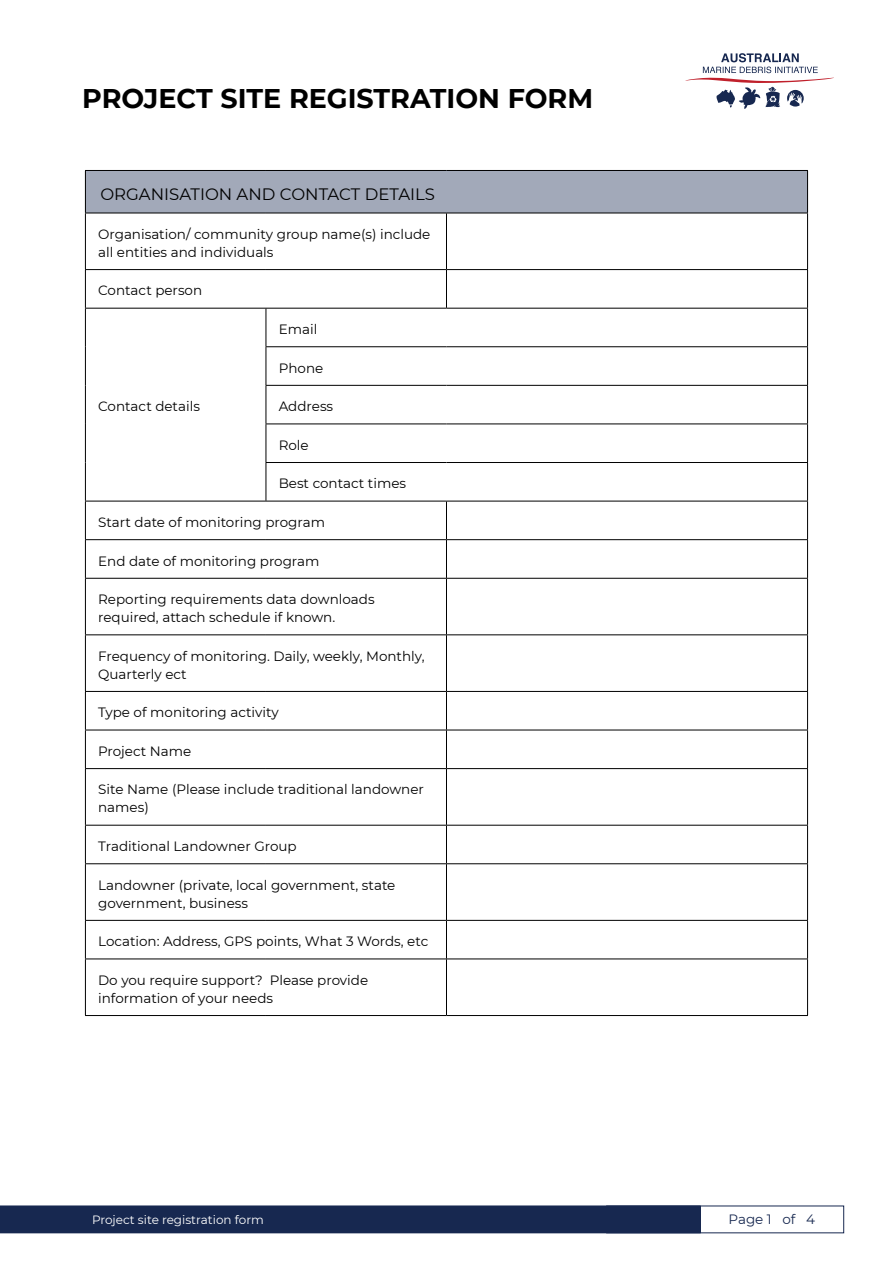
<style>
.page{position:relative;width:893px;height:1263px;background:#fff}
.page>*{position:absolute;margin:0;border:0;box-sizing:border-box;transform-origin:0 0}
.t1{font:700 27px "Montserrat";color:#000}
.t2{font:16.5px "Montserrat";color:#000}
.t3{font:13.5px/18px "Montserrat";color:#000}
.t4{font:13.5px "Montserrat";color:#172850}
.t5{font:12px "Montserrat";color:#fff}
</style>
<div class="page">
<svg style="left:685px;top:53px;width:149px;height:56px"></svg>
<div style="left:0;top:1205px;width:701px;height:28px;background:#172850"></div>
<div style="left:606px;top:1205px;width:238px;height:28px;border:1px solid #172850"></div>
<div style="left:85px;top:170px;width:722px;height:43px;background:#a2a9b9"></div>
<svg style="left:86px;top:270px;width:721px;height:690px"></svg>
<hr style="left:85px;top:213px;width:1px;height:56px;background:#000">
<hr style="left:446px;top:213px;width:1px;height:56px;background:#000">
<hr style="left:807px;top:213px;width:1px;height:56px;background:#000">
<hr style="left:85px;top:269px;width:181px;height:1px;background:#000">
<hr style="left:85px;top:270px;width:1px;height:38px;background:#000">
<hr style="left:266px;top:269px;width:180px;height:1px;background:#000">
<hr style="left:446px;top:269px;width:362px;height:1px;background:#000">
<hr style="left:446px;top:270px;width:1px;height:38px;background:#000">
<hr style="left:807px;top:270px;width:1px;height:38px;background:#000">
<hr style="left:85px;top:308px;width:181px;height:1px;background:#000">
<hr style="left:85px;top:309px;width:1px;height:38px;background:#000">
<hr style="left:266px;top:308px;width:180px;height:1px;background:#000">
<hr style="left:85px;top:347px;width:1px;height:38px;background:#000">
<hr style="left:85px;top:385px;width:1px;height:39px;background:#000">
<hr style="left:85px;top:424px;width:1px;height:38px;background:#000">
<hr style="left:85px;top:462px;width:1px;height:39px;background:#000">
<hr style="left:266px;top:309px;width:1px;height:37px;background:#000">
<hr style="left:446px;top:308px;width:362px;height:1px;background:#000">
<hr style="left:807px;top:309px;width:1px;height:37px;background:#000">
<hr style="left:266px;top:347px;width:1px;height:38px;background:#000">
<hr style="left:807px;top:347px;width:1px;height:38px;background:#000">
<hr style="left:266px;top:386px;width:1px;height:37px;background:#000">
<hr style="left:807px;top:386px;width:1px;height:37px;background:#000">
<hr style="left:266px;top:424px;width:1px;height:38px;background:#000">
<hr style="left:807px;top:424px;width:1px;height:38px;background:#000">
<hr style="left:266px;top:463px;width:1px;height:38px;background:#000">
<hr style="left:807px;top:463px;width:1px;height:38px;background:#000">
<hr style="left:266px;top:346px;width:180px;height:1px;background:#000">
<hr style="left:446px;top:346px;width:362px;height:1px;background:#000">
<hr style="left:266px;top:385px;width:180px;height:1px;background:#000">
<hr style="left:446px;top:385px;width:362px;height:1px;background:#000">
<hr style="left:266px;top:423px;width:180px;height:1px;background:#000">
<hr style="left:446px;top:423px;width:362px;height:1px;background:#000">
<hr style="left:266px;top:462px;width:180px;height:1px;background:#000">
<hr style="left:446px;top:462px;width:362px;height:1px;background:#000">
<hr style="left:85px;top:501px;width:181px;height:1px;background:#000">
<hr style="left:85px;top:501px;width:1px;height:38px;background:#000">
<hr style="left:266px;top:501px;width:180px;height:1px;background:#000">
<hr style="left:85px;top:539px;width:181px;height:1px;background:#000">
<hr style="left:85px;top:540px;width:1px;height:38px;background:#000">
<hr style="left:266px;top:539px;width:180px;height:1px;background:#000">
<hr style="left:85px;top:578px;width:181px;height:1px;background:#000">
<hr style="left:85px;top:579px;width:1px;height:55px;background:#000">
<hr style="left:266px;top:578px;width:180px;height:1px;background:#000">
<hr style="left:85px;top:634px;width:181px;height:1px;background:#000">
<hr style="left:85px;top:635px;width:1px;height:56px;background:#000">
<hr style="left:266px;top:634px;width:180px;height:1px;background:#000">
<hr style="left:85px;top:691px;width:181px;height:1px;background:#000">
<hr style="left:85px;top:692px;width:1px;height:38px;background:#000">
<hr style="left:266px;top:691px;width:180px;height:1px;background:#000">
<hr style="left:85px;top:730px;width:181px;height:1px;background:#000">
<hr style="left:85px;top:730px;width:1px;height:38px;background:#000">
<hr style="left:266px;top:730px;width:180px;height:1px;background:#000">
<hr style="left:85px;top:768px;width:181px;height:1px;background:#000">
<hr style="left:85px;top:769px;width:1px;height:56px;background:#000">
<hr style="left:266px;top:768px;width:180px;height:1px;background:#000">
<hr style="left:85px;top:825px;width:181px;height:1px;background:#000">
<hr style="left:85px;top:825px;width:1px;height:38px;background:#000">
<hr style="left:266px;top:825px;width:180px;height:1px;background:#000">
<hr style="left:85px;top:863px;width:181px;height:1px;background:#000">
<hr style="left:85px;top:864px;width:1px;height:56px;background:#000">
<hr style="left:266px;top:863px;width:180px;height:1px;background:#000">
<hr style="left:85px;top:920px;width:181px;height:1px;background:#000">
<hr style="left:85px;top:921px;width:1px;height:37px;background:#000">
<hr style="left:266px;top:920px;width:180px;height:1px;background:#000">
<hr style="left:85px;top:958px;width:181px;height:1px;background:#000">
<hr style="left:85px;top:959px;width:1px;height:56px;background:#000">
<hr style="left:266px;top:958px;width:180px;height:1px;background:#000">
<hr style="left:446px;top:501px;width:362px;height:1px;background:#000">
<hr style="left:446px;top:501px;width:1px;height:38px;background:#000">
<hr style="left:807px;top:501px;width:1px;height:38px;background:#000">
<hr style="left:446px;top:539px;width:362px;height:1px;background:#000">
<hr style="left:446px;top:540px;width:1px;height:38px;background:#000">
<hr style="left:807px;top:540px;width:1px;height:38px;background:#000">
<hr style="left:446px;top:578px;width:362px;height:1px;background:#000">
<hr style="left:446px;top:579px;width:1px;height:55px;background:#000">
<hr style="left:807px;top:579px;width:1px;height:55px;background:#000">
<hr style="left:446px;top:634px;width:362px;height:1px;background:#000">
<hr style="left:446px;top:635px;width:1px;height:56px;background:#000">
<hr style="left:807px;top:635px;width:1px;height:56px;background:#000">
<hr style="left:446px;top:691px;width:362px;height:1px;background:#000">
<hr style="left:446px;top:692px;width:1px;height:38px;background:#000">
<hr style="left:807px;top:692px;width:1px;height:38px;background:#000">
<hr style="left:446px;top:730px;width:362px;height:1px;background:#000">
<hr style="left:446px;top:730px;width:1px;height:38px;background:#000">
<hr style="left:807px;top:730px;width:1px;height:38px;background:#000">
<hr style="left:446px;top:768px;width:362px;height:1px;background:#000">
<hr style="left:446px;top:769px;width:1px;height:56px;background:#000">
<hr style="left:807px;top:769px;width:1px;height:56px;background:#000">
<hr style="left:446px;top:825px;width:362px;height:1px;background:#000">
<hr style="left:446px;top:825px;width:1px;height:38px;background:#000">
<hr style="left:807px;top:825px;width:1px;height:38px;background:#000">
<hr style="left:446px;top:863px;width:362px;height:1px;background:#000">
<hr style="left:446px;top:864px;width:1px;height:56px;background:#000">
<hr style="left:807px;top:864px;width:1px;height:56px;background:#000">
<hr style="left:446px;top:920px;width:362px;height:1px;background:#000">
<hr style="left:446px;top:921px;width:1px;height:37px;background:#000">
<hr style="left:807px;top:921px;width:1px;height:37px;background:#000">
<hr style="left:446px;top:958px;width:362px;height:1px;background:#000">
<hr style="left:446px;top:959px;width:1px;height:56px;background:#000">
<hr style="left:807px;top:959px;width:1px;height:56px;background:#000">
<hr style="left:85px;top:170px;width:181px;height:1px;background:#000">
<hr style="left:85px;top:171px;width:1px;height:42px;background:#000">
<hr style="left:266px;top:170px;width:180px;height:1px;background:#000">
<hr style="left:446px;top:170px;width:362px;height:1px;background:#000">
<hr style="left:807px;top:171px;width:1px;height:42px;background:#000">
<hr style="left:85px;top:213px;width:181px;height:1px;background:#000">
<hr style="left:266px;top:213px;width:180px;height:1px;background:#000">
<hr style="left:446px;top:213px;width:362px;height:1px;background:#000">
<hr style="left:85px;top:1015px;width:181px;height:1px;background:#000">
<hr style="left:266px;top:1015px;width:180px;height:1px;background:#000">
<hr style="left:446px;top:1015px;width:362px;height:1px;background:#000">
<h1 class="t1" style="left:82px;top:79px;width:512px">PROJECT SITE REGISTRATION FORM</h1>
<p class="t2" style="left:100px;top:182px;width:336px">ORGANISATION AND CONTACT DETAILS</p>
<p class="t3" style="left:98px;top:225px;width:334px">Organisation/ community group name(s) include all entities and individuals</p>
<p class="t3" style="left:98px;top:281px;width:106px">Contact person</p>
<p class="t3" style="left:279px;top:320px;width:40px">Email</p>
<p class="t3" style="left:279px;top:358px;width:46px">Phone</p>
<p class="t3" style="left:279px;top:397px;width:56px">Address</p>
<p class="t3" style="left:279px;top:435px;width:32px">Role</p>
<p class="t3" style="left:279px;top:474px;width:129px">Best contact times</p>
<p class="t3" style="left:98px;top:513px;width:228px">Start date of monitoring program</p>
<p class="t3" style="left:98px;top:551px;width:223px">End date of monitoring program</p>
<p class="t3" style="left:98px;top:590px;width:278px">Reporting requirements data downloads required, attach schedule if known.</p>
<p class="t3" style="left:98px;top:646px;width:328px">Frequency of monitoring. Daily, weekly, Monthly,<br>Quarterly ect</p>
<p class="t3" style="left:98px;top:703px;width:182px">Type of monitoring activity</p>
<p class="t3" style="left:98px;top:742px;width:95px">Project Name</p>
<p class="t3" style="left:98px;top:780px;width:327px">Site Name (Please include traditional landowner names)</p>
<p class="t3" style="left:98px;top:837px;width:200px">Traditional Landowner Group</p>
<p class="t3" style="left:98px;top:875px;width:299px">Landowner (private, local government, state government, business</p>
<p class="t3" style="left:98px;top:932px;width:332px">Location: Address, GPS points, What 3 Words, etc</p>
<p class="t3" style="left:98px;top:970px;width:272px">Do you require support? Please provide information of your needs</p>
<p class="t3" style="left:98px;top:397px;width:103px">Contact details</p>
<p class="t5" style="left:92px;top:1211px;width:173px">Project site registration form</p>
<p class="t4" style="left:728px;top:1210px;width:88px">Page 1 of 4</p>
</div>
